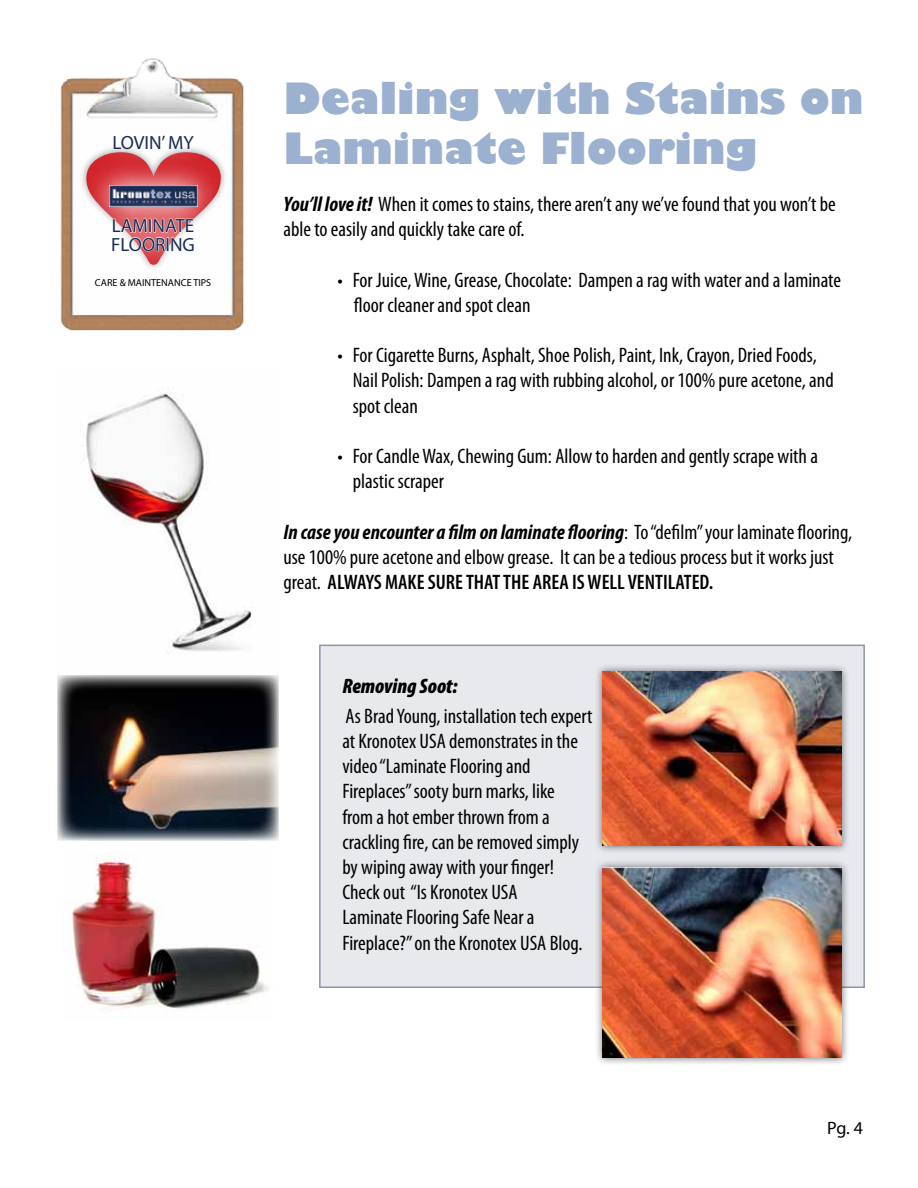
<style>
.page{position:relative;width:918px;height:1188px;background:#fff}
.page>*{position:absolute;margin:0;border:0;box-sizing:border-box;transform-origin:0 0}
.t1{font:800 42px/50.4px "Gill Sans";color:#9cb0cf}
.t2{font:condensed 21px/25.2px "Myriad Pro";color:#000}
.t3{font:italic 900 condensed 21px "Myriad Pro";color:#000}
.t4{font:19.2px/18.8px "Myriad Pro";color:#192c53}
.t5{font:18px "Myriad Pro";color:#000}
.t6{font:10.2px "Myriad Pro";color:#000}
.s1{font-weight:700;font-style:italic}
.s2{font-weight:600}
</style>
<div class="page">
<img style="left:86px;top:393px;width:166px;height:261px">
<img style="left:70px;top:852px;width:199px;height:159px">
<img style="left:57px;top:675px;width:222px;height:165px">
<img style="left:60px;top:58px;width:184px;height:273px">
<div style="left:79px;top:144px;width:150px;height:128px;background:#000;opacity:.4"></div>
<div style="left:88px;top:111px;width:130px;height:165px;background:#fff"></div>
<div style="left:319px;top:645px;width:546px;height:343px;background:#e7e9ed;border:2px solid #8d95a9"></div>
<div style="left:595px;top:859px;width:255px;height:207px;background:#000;opacity:.55"></div>
<img style="left:603px;top:867px;width:239px;height:191px">
<div style="left:595px;top:663px;width:255px;height:191px;background:#000;opacity:.55"></div>
<img style="left:603px;top:671px;width:239px;height:175px">
<svg style="left:86px;top:151px;width:135px;height:114px"></svg>
<p class="t4" style="left:112px;top:133px;width:83px">LOVIN’ MY</p>
<p class="t4" style="left:111px;top:216px;width:85px">LAMINATE<br>FLOORING</p>
<p class="t6" style="left:95px;top:276px;width:118px">CARE &amp; MAINTENANCE TIPS</p>
<h1 class="t1" style="left:284px;top:76px;width:582px">Dealing with Stains on<br>Laminate Flooring</h1>
<p class="t2" style="left:284px;top:191px;width:554px"><span class="s1">You’ll love it!</span> When it comes to stains, there aren’t any we’ve found that you won’t be able to easily and quickly take care of.</p>
<p class="t2" style="left:354px;top:267px;width:489px;text-indent:-16px">• For Juice,Wine, Grease, Chocolate: Dampen a rag with water and a laminate floor cleaner and spot clean</p>
<p class="t2" style="left:353px;top:342px;width:482px;text-indent:-15px">• For Cigarette Burns, Asphalt, Shoe Polish, Paint, Ink, Crayon, Dried Foods,<br>Nail Polish: Dampen a rag with rubbing alcohol, or 100% pure acetone, and spot clean</p>
<p class="t2" style="left:353px;top:443px;width:467px;text-indent:-15px">• For CandleWax, Chewing Gum: Allow to harden and gently scrape with a plastic scraper</p>
<p class="t2" style="left:284px;top:519px;width:570px"><span class="s1">In case you encounter a film on laminate flooring</span>: To “defilm” your laminate flooring, use 100% pure acetone and elbow grease. It can be a tedious process but it works just great. <span class="s2">ALWAYS MAKE SURE THAT THE AREA IS WELL VENTILATED.</span></p>
<p class="t3" style="left:342px;top:672px;width:117px">Removing Soot:</p>
<p class="t2" style="left:342px;top:703px;width:252px">As Brad Young, installation tech expert at Kronotex USA demonstrates in the video “Laminate Flooring and Fireplaces” sooty burn marks, like<br>from a hot ember thrown from a crackling fire, can be removed simply by wiping away with your finger!<br>Check out “Is Kronotex USA<br>Laminate Flooring Safe Near a Fireplace?”on the Kronotex USA Blog.</p>
<p class="t5" style="left:827px;top:1117px;width:37px">Pg. 4</p>
</div>
